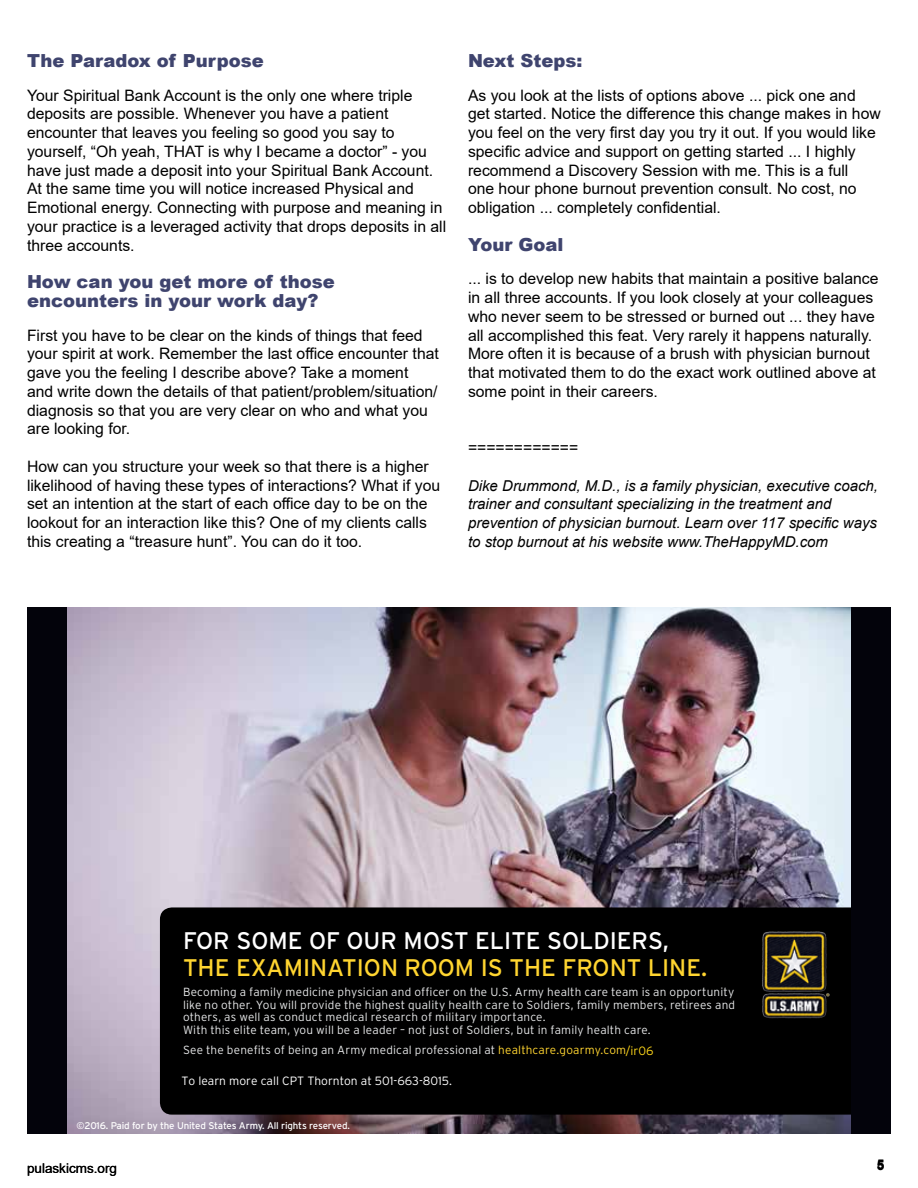
<style>
.page{position:relative;width:918px;height:1188px;background:#fff}
.page>*{position:absolute;margin:0;border:0;box-sizing:border-box;transform-origin:0 0}
.t1{font:24px "Interstate";color:#ffd530}
.t2{font:24px "Interstate";color:#fff}
.t3{font:900 18px/18.8px "Arial";color:#3f446e}
.t4{font:15.75px/18.8px "Arial";color:#000}
.t5{font:italic 15px/18.8px "Arial";color:#000}
.t6{font:13.5px "Arial";color:#000}
.t7{font:700 13.5px "Arial";color:#000}
.t8{font:300 12px "Interstate";color:#fff}
.t9{font:300 11.7px/12.8px "Interstate";letter-spacing:.015em;color:#e6e7e8}
.t10{font:9.75px "Interstate";letter-spacing:-.015em;color:#fff}
.s1{color:#ffd530}
.s2{font-size:12px;color:#ffd819}
</style>
<div class="page">
<div style="left:27px;top:608px;width:864px;height:526px;background:#03030b"></div>
<img style="left:68px;top:608px;width:782px;height:526px">
<div style="left:160px;top:907px;width:690px;height:208px;background:#000"></div>
<img style="left:757px;top:929px;width:75px;height:91px">
<p class="t3" style="left:27px;top:51px;width:238px">The Paradox of Purpose</p>
<p class="t4" style="left:27px;top:86px;width:421px">Your Spiritual Bank Account is the only one where triple deposits are possible. Whenever you have a patient encounter that leaves you feeling so good you say to yourself, “Oh yeah, THAT is why I became a doctor” - you have just made a deposit into your Spiritual Bank Account.<br>At the same time you will notice increased Physical and Emotional energy. Connecting with purpose and meaning in your practice is a leveraged activity that drops deposits in all three accounts.</p>
<p class="t3" style="left:27px;top:272px;width:309px">How can you get more of those encounters in your work day?</p>
<p class="t4" style="left:27px;top:326px;width:413px">First you have to be clear on the kinds of things that feed your spirit at work. Remember the last office encounter that gave you the feeling I describe above? Take a moment<br>and write down the details of that patient/problem/situation/ diagnosis so that you are very clear on who and what you are looking for.</p>
<p class="t4" style="left:27px;top:457px;width:415px">How can you structure your week so that there is a higher likelihood of having these types of interactions? What if you set an intention at the start of each office day to be on the lookout for an interaction like this? One of my clients calls this creating a “treasure hunt”. You can do it too.</p>
<p class="t3" style="left:468px;top:51px;width:116px">Next Steps:</p>
<p class="t4" style="left:468px;top:86px;width:414px">As you look at the lists of options above ... pick one and get started. Notice the difference this change makes in how you feel on the very first day you try it out. If you would like specific advice and support on getting started ... I highly recommend a Discovery Session with me. This is a full<br>one hour phone burnout prevention consult. No cost, no obligation ... completely confidential.</p>
<p class="t3" style="left:468px;top:234px;width:97px">Your Goal</p>
<p class="t4" style="left:468px;top:269px;width:412px">... is to develop new habits that maintain a positive balance in all three accounts. If you look closely at your colleagues who never seem to be stressed or burned out ... they have all accomplished this feat. Very rarely it happens naturally.<br>More often it is because of a brush with physician burnout that motivated them to do the exact work outlined above at some point in their careers.</p>
<p class="t4" style="left:468px;top:438px;width:112px">============</p>
<p class="t5" style="left:468px;top:476px;width:412px">Dike Drummond, M.D., is a family physician, executive coach, trainer and consultant specializing in the treatment and prevention of physician burnout. Learn over 117 specific ways to stop burnout at his website www.TheHappyMD.com</p>
<h1 class="t2" style="left:183px;top:927px;width:487px">FOR SOME OF OUR MOST ELITE SOLDIERS,</h1>
<h1 class="t1" style="left:183px;top:955px;width:526px">THE EXAMINATION ROOM IS THE FRONT LINE.</h1>
<p class="t9" style="left:183px;top:985px;width:554px">Becoming a family medicine physician and officer on the U.S. Army health care team is an opportunity like no other. You will provide the highest quality health care to Soldiers, family members, retirees and others, as well as conduct medical research of military importance.<br>With this elite team, you will be a leader – not just of Soldiers, but in family health care.</p>
<p class="t9" style="left:183px;top:1043px;width:472px">See the benefits of being an Army medical professional at <span class="s1">healthcare.goarmy.com</span><span class="s2">/ir06</span></p>
<p class="t8" style="left:182px;top:1074px;width:272px">To learn more call CPT Thornton at 501-663-8015.</p>
<p class="t10" style="left:76px;top:1120px;width:275px">©2016. Paid for by the United States Army. All rights reserved.</p>
<p class="t6" style="left:27px;top:1159px;width:92px">pulaskicms.org</p>
<p class="t7" style="left:877px;top:1156px;width:9px">5</p>
</div>
